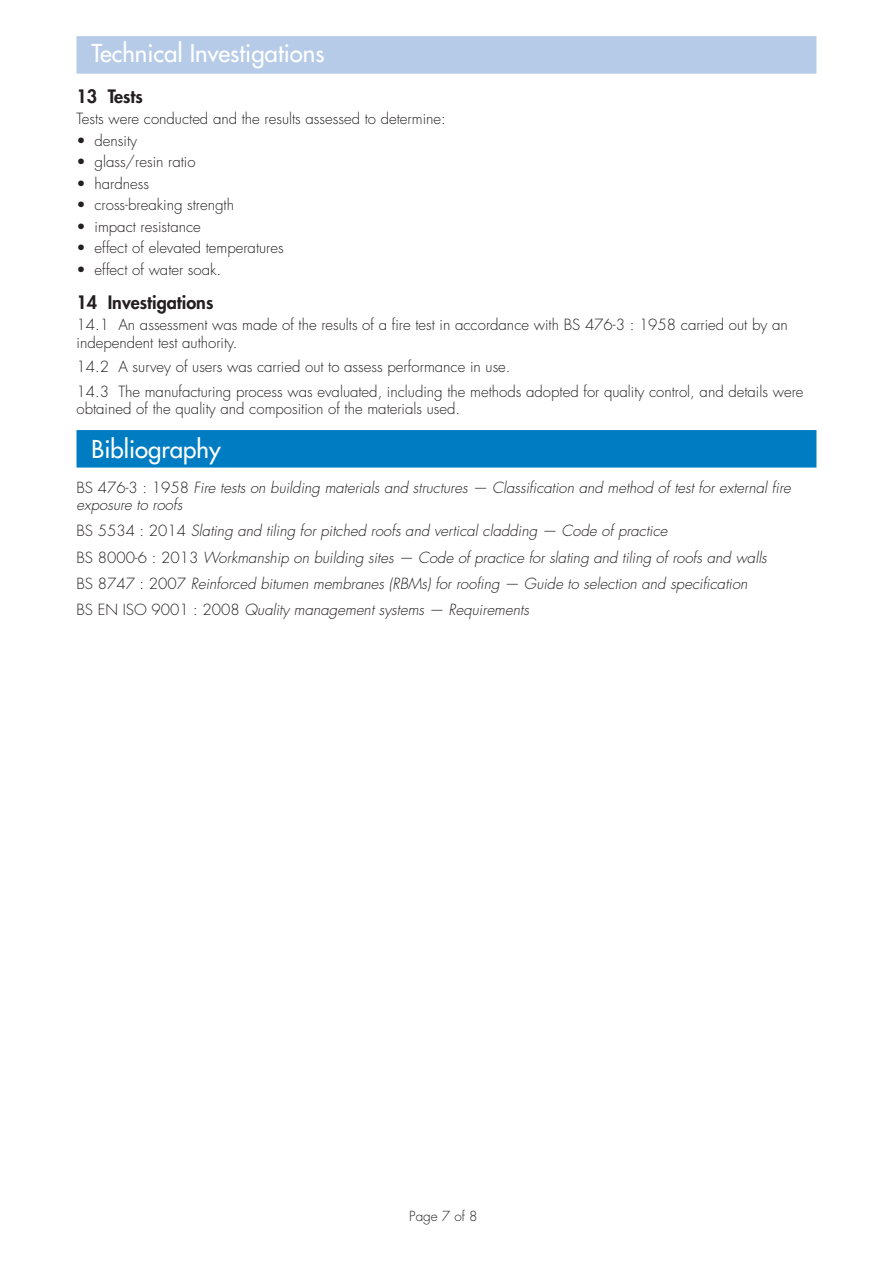
<style>
.page{position:relative;width:893px;height:1263px;background:#fff}
.page>*{position:absolute;margin:0;border:0;box-sizing:border-box;transform-origin:0 0}
.t1{font:24px "Futura";color:#fff}
.t2{font:800 18px "Futura";color:#231f20}
.t3{font:300 15px/17.2px "Futura";color:#231f20}
.t4{font:italic 300 15px/26.2px "Futura";color:#231f20}
.t5{font:300 13.5px "Futura";color:#231f20}
.s1{font-style:normal}
</style>
<div class="page">
<div style="left:76px;top:36px;width:740px;height:38px;background:#b6cbe8"></div>
<div style="left:76px;top:430px;width:740px;height:38px;background:#007cc2"></div>
<h1 class="t1" style="left:92px;top:39px;width:235px">Technical Investigations</h1>
<p class="t2" style="left:76px;top:85px;width:68px">13 Tests</p>
<p class="t3" style="left:76px;top:111px;width:371px">Tests were conducted and the results assessed to determine:</p>
<p class="t3" style="left:76px;top:132px;width:62px">• density</p>
<p class="t3" style="left:76px;top:154px;width:121px">• glass/resin ratio</p>
<p class="t3" style="left:76px;top:175px;width:74px">• hardness</p>
<p class="t3" style="left:76px;top:197px;width:159px">• cross-breaking strength</p>
<p class="t3" style="left:76px;top:218px;width:126px">• impact resistance</p>
<p class="t3" style="left:76px;top:239px;width:209px">• effect of elevated temperatures</p>
<p class="t3" style="left:76px;top:261px;width:146px">• effect of water soak.</p>
<p class="t2" style="left:76px;top:290px;width:138px">14 Investigations</p>
<p class="t3" style="left:76px;top:317px;width:713px">14.1 An assessment was made of the results of a fire test in accordance with BS 476-3 : 1958 carried out by an independent test authority.</p>
<p class="t3" style="left:76px;top:355px;width:728px;line-height:24.8px">14.2 A survey of users was carried out to assess performance in use.<br>14.3 The manufacturing process was evaluated, including the methods adopted for quality control, and details were</p>
<p class="t3" style="left:76px;top:401px;width:385px">obtained of the quality and composition of the materials used.</p>
<h1 class="t1" style="left:92px;top:434px;width:131px">Bibliography</h1>
<p class="t4" style="left:76px;top:479px;width:716px;line-height:17.2px"><span class="s1">BS 476-3 : 1958</span> Fire tests on building materials and structures — Classification and method of test for external fire exposure to roofs</p>
<p class="t4" style="left:76px;top:518px;width:692px"><span class="s1">BS 5534 : 2014</span> Slating and tiling for pitched roofs and vertical cladding — Code of practice<br><span class="s1">BS 8000-6 : 2013</span> Workmanship on building sites — Code of practice for slating and tiling of roofs and walls <span class="s1">BS 8747 : 2007</span> Reinforced bitumen membranes (RBMs) for roofing — Guide to selection and specification <span class="s1">BS EN ISO 9001 : 2008</span> Quality management systems — Requirements</p>
<p class="t5" style="left:409px;top:1208px;width:70px">Page 7 of 8</p>
</div>
